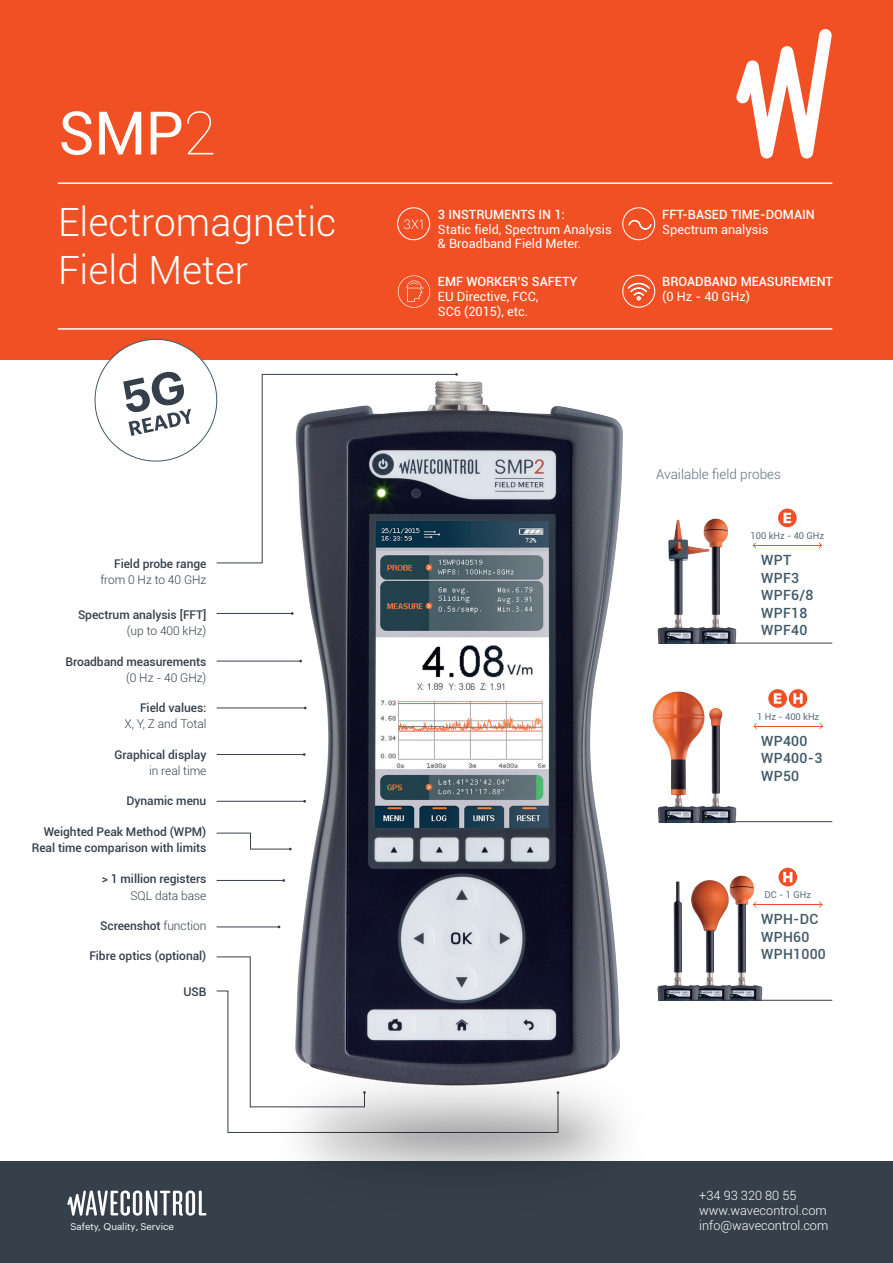
<style>
.page{position:relative;width:893px;height:1263px;background:#fff}
.page>*{position:absolute;margin:0;border:0;box-sizing:border-box;transform-origin:0 0}
.t1{font:60px "Roboto";color:#fff}
.t2{font:300 39px "Roboto";color:#fff}
.t3{font:500 14.1px "Roboto";letter-spacing:.02em;color:#405968}
.t4{font:300 13.5px "Roboto";color:#5b6f7b}
.t5{font:12.75px/14.7px "Roboto";color:#fff}
.t6{font:500 12.75px "Roboto";color:#fff}
.t7{font:300 12.75px/15px "Roboto";color:#fff}
.t8{font:500 12px "Roboto";letter-spacing:-.005em;color:#35404b}
.t9{font:300 12px "Roboto";letter-spacing:-.005em;color:#35404b}
.t10{font:9.6px "Graphik";color:#fff}
.t11{font:9.3px "Roboto";color:#5b6f7b}
.s1{font-weight:100}
.s2{font-weight:300}
</style>
<div class="page">
<div style="left:0;top:0;width:893px;height:359px;background:#f05023"></div>
<div style="left:0;top:1161px;width:893px;height:102px;background:#35404b"></div>
<svg style="left:67px;top:1190px;width:139px;height:26px"></svg>
<svg style="left:736px;top:29px;width:96px;height:130px"></svg>
<hr style="left:58px;top:182px;width:774px;height:2px;background:#fff">
<hr style="left:58px;top:328px;width:774px;height:2px;background:#fff">
<div style="left:622px;top:207px;width:33px;height:33px;border:1px solid #fff;border-radius:50%"></div>
<svg style="left:629px;top:220px;width:22px;height:10px"></svg>
<div style="left:622px;top:275px;width:33px;height:33px;border:1px solid #fff;border-radius:50%"></div>
<svg style="left:628px;top:283px;width:22px;height:17px"></svg>
<svg style="left:708px;top:689px;width:125px;height:133px"></svg>
<hr style="left:658px;top:821px;width:174px;height:1px;background:#35404b">
<svg style="left:751px;top:508px;width:82px;height:135px"></svg>
<img style="left:714px;top:518px;width:37px;height:125px">
<img style="left:708px;top:518px;width:6px;height:125px">
<hr style="left:658px;top:643px;width:174px;height:1px;background:#35404b">
<svg style="left:708px;top:867px;width:125px;height:133px"></svg>
<hr style="left:658px;top:1000px;width:174px;height:1px;background:#35404b">
<svg style="left:398px;top:275px;width:32px;height:33px"></svg>
<svg style="left:86px;top:338px;width:139px;height:124px"></svg>
<div style="left:397px;top:207px;width:33px;height:33px;border:1px solid #fff;border-radius:50%"></div>
<svg style="left:404px;top:219px;width:18px;height:10px"></svg>
<img style="left:206px;top:361px;width:502px;height:854px">
<p class="t1" style="left:58px;top:91px;width:159px">SMP<span class="s1">2</span></p>
<p class="t2" style="left:58px;top:195px;width:280px">Electromagnetic</p>
<p class="t2" style="left:58px;top:243px;width:192px">Field Meter</p>
<p class="t8" style="left:114px;top:555px;width:94px">Field probe range</p>
<p class="t9" style="left:100px;top:572px;width:108px">from 0 Hz to 40 GHz</p>
<p class="t8" style="left:78px;top:606px;width:130px">Spectrum analysis [FFT]</p>
<p class="t9" style="left:127px;top:622px;width:81px">(up to 400 kHz)</p>
<p class="t8" style="left:65px;top:653px;width:142px">Broadband measurements</p>
<p class="t9" style="left:126px;top:669px;width:82px">(0 Hz - 40 GHz)</p>
<p class="t8" style="left:140px;top:699px;width:68px">Field values:</p>
<p class="t9" style="left:124px;top:716px;width:84px">X, Y, Z and Total</p>
<p class="t8" style="left:114px;top:746px;width:93px">Graphical display</p>
<p class="t9" style="left:149px;top:762px;width:59px">in real time</p>
<p class="t8" style="left:127px;top:793px;width:81px">Dynamic menu</p>
<p class="t8" style="left:44px;top:823px;width:164px">Weighted Peak Method (WPM)</p>
<p class="t8" style="left:32px;top:839px;width:176px">Real time comparison with limits</p>
<p class="t8" style="left:102px;top:870px;width:106px">&gt; 1 million registers</p>
<p class="t9" style="left:130px;top:887px;width:78px">SQL data base</p>
<p class="t8" style="left:100px;top:917px;width:108px">Screenshot <span class="s2">function</span></p>
<p class="t8" style="left:89px;top:947px;width:119px">Fibre optics (optional)</p>
<p class="t8" style="left:183px;top:983px;width:25px">USB</p>
<p class="t10" style="left:70px;top:1219px;width:105px">Safety, Quality, Service</p>
<p class="t6" style="left:438px;top:205px;width:129px">3 INSTRUMENTS IN 1:</p>
<p class="t5" style="left:438px;top:221px;width:175px">Static field, Spectrum Analysis &amp; Broadband Field Meter.</p>
<p class="t6" style="left:438px;top:273px;width:141px">EMF WORKER’S SAFETY</p>
<p class="t5" style="left:438px;top:289px;width:102px">EU Directive, FCC,<br>SC6 (2015), etc.</p>
<p class="t6" style="left:662px;top:205px;width:154px">FFT-BASED TIME-DOMAIN</p>
<p class="t5" style="left:662px;top:221px;width:108px">Spectrum analysis</p>
<p class="t6" style="left:662px;top:273px;width:172px">BROADBAND MEASUREMENT</p>
<p class="t5" style="left:662px;top:289px;width:89px">(0 Hz - 40 GHz)</p>
<p class="t4" style="left:656px;top:465px;width:126px">Available field probes</p>
<p class="t11" style="left:750px;top:529px;width:75px">100 kHz - 40 GHz</p>
<p class="t3" style="left:761px;top:568px;width:39px">WPF3</p>
<p class="t3" style="left:761px;top:585px;width:54px">WPF6/8</p>
<p class="t3" style="left:761px;top:603px;width:48px">WPF18</p>
<p class="t3" style="left:761px;top:620px;width:48px">WPF40</p>
<p class="t3" style="left:761px;top:550px;width:31px">WPT</p>
<p class="t11" style="left:757px;top:710px;width:64px">1 Hz - 400 kHz</p>
<p class="t3" style="left:761px;top:731px;width:48px">WP400</p>
<p class="t3" style="left:761px;top:748px;width:63px">WP400-3</p>
<p class="t3" style="left:761px;top:766px;width:39px">WP50</p>
<p class="t11" style="left:765px;top:888px;width:48px">DC - 1 GHz</p>
<p class="t3" style="left:761px;top:909px;width:59px">WPH-DC</p>
<p class="t3" style="left:761px;top:927px;width:50px">WPH60</p>
<p class="t3" style="left:761px;top:944px;width:66px">WPH1000</p>
<p class="t7" style="left:699px;top:1187px;width:131px">+34 93 320 80 55 www.wavecontrol.com info@wavecontrol.com</p>
</div>
